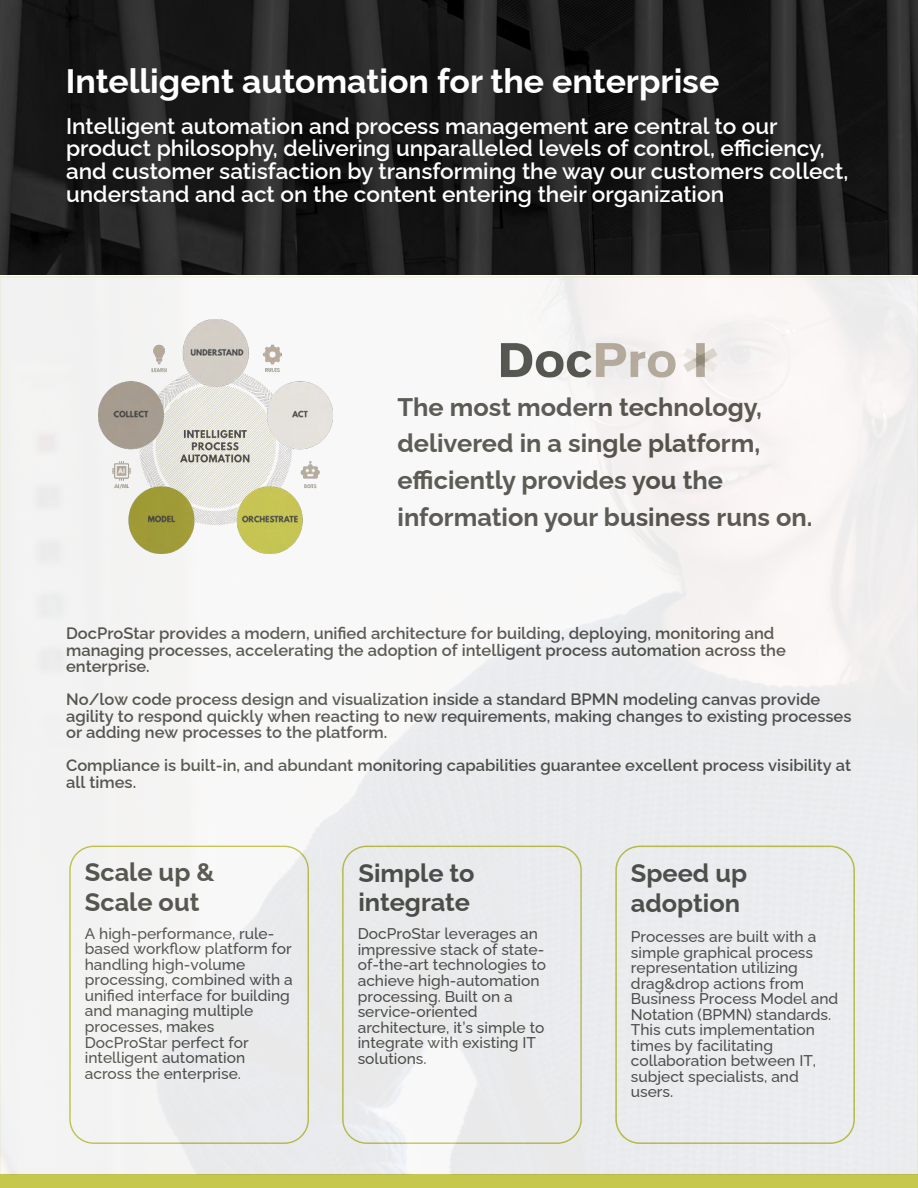
<style>
.page{position:relative;width:918px;height:1188px;background:#fff}
.page>*{position:absolute;margin:0;border:0;box-sizing:border-box;transform-origin:0 0}
.t1{font:700 33.9px "Raleway";color:#fff}
.t2{font:700 25.35px/36.8px "Raleway";color:#53534d}
.t3{font:600 22.65px/22.6px "Raleway";color:#fff}
.t4{font:600 16.5px/16.5px "Raleway";color:#53534d}
.t5{font:500 15.45px/15.5px "Raleway";color:#53534d}
</style>
<div class="page">
<img style="left:0;top:0;width:918px;height:275px">
<div style="left:0;top:1175px;width:918px;height:13px;background:#c6c84d"></div>
<img style="left:2px;top:278px;width:914px;height:895px">
<img style="left:496px;top:337px;width:239px;height:47px">
<h1 class="t1" style="left:66px;top:61px;width:655px">Intelligent automation for the enterprise</h1>
<p class="t3" style="left:66px;top:115px;width:784px">Intelligent automation and process management are central to our product philosophy, delivering unparalleled levels of control, efficiency, and customer satisfaction by transforming the way our customers collect, understand and act on the content entering their organization</p>
<h2 class="t2" style="left:398px;top:388px;width:416px">The most modern technology, delivered in a single platform, efficiently provides you the information your business runs on.</h2>
<p class="t4" style="left:66px;top:625px;width:721px">DocProStar provides a modern, unified architecture for building, deploying, monitoring and managing processes, accelerating the adoption of intelligent process automation across the enterprise.</p>
<p class="t4" style="left:66px;top:691px;width:787px">No/low code process design and visualization inside a standard BPMN modeling canvas provide agility to respond quickly when reacting to new requirements, making changes to existing processes or adding new processes to the platform.</p>
<p class="t4" style="left:66px;top:757px;width:787px">Compliance is built-in, and abundant monitoring capabilities guarantee excellent process visibility at all times.</p>
<h2 class="t2" style="left:85px;top:857px;width:131px;line-height:29.7px">Scale up &amp;<br>Scale out</h2>
<p class="t5" style="left:85px;top:926px;width:210px">A high-performance, rule&shy;based workflow platform for handling high-volume processing, combined with a unified interface for building and managing multiple processes, makes<br>DocProStar perfect for intelligent automation across the enterprise.</p>
<h2 class="t2" style="left:358px;top:859px;width:118px;line-height:28.2px">Simple to integrate</h2>
<p class="t5" style="left:358px;top:926px;width:190px">DocProStar leverages an impressive stack of state&shy;of-the-art technologies to achieve high-automation processing. Built on a service-oriented architecture, it’s simple to integrate with existing IT solutions.</p>
<h2 class="t2" style="left:631px;top:859px;width:118px;line-height:29.7px">Speed up adoption</h2>
<p class="t5" style="left:631px;top:929px;width:209px">Processes are built with a simple graphical process representation utilizing drag&amp;drop actions from<br>Business Process Model and<br>Notation (BPMN) standards.<br>This cuts implementation times by facilitating collaboration between IT, subject specialists, and users.</p>
</div>
